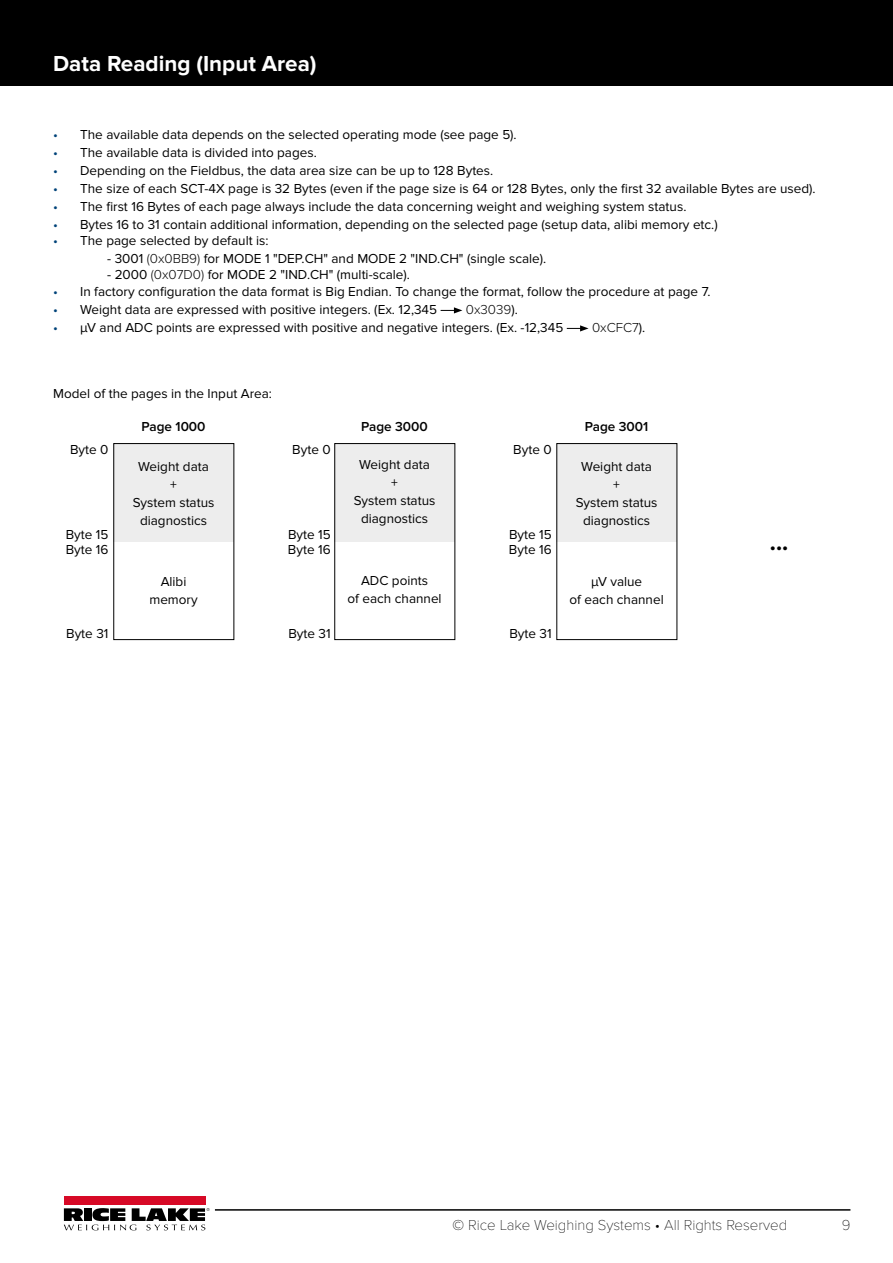
<style>
.page{position:relative;width:893px;height:1263px;background:#fff}
.page>*{position:absolute;margin:0;border:0;box-sizing:border-box;transform-origin:0 0}
.t1{font:700 24px "Proxima Nova";color:#000}
.Capitolo{font:700 22.5px "Proxima Nova";color:#fff}
.t2{font:100 15px "Proxima Nova T";color:#000}
.Testo_semplice{font:13.5px/18px "Proxima Nova";color:#000;text-align:center}
.t3{font:600 13.5px "Proxima Nova";color:#000}
.t4{font:300 13.5px "Proxima Nova";color:#000}
.s1{font-family:"Proxima Nova A";color:#004379}
.s2{font-weight:300}
.s3{font-weight:400}
</style>
<div class="page">
<div style="left:64px;top:1196px;width:141px;height:9px;background:#d70926"></div>
<svg style="left:64px;top:1208px;width:146px;height:22px"></svg>
<hr style="left:215px;top:1209px;width:635px;height:2px;background:#000">
<div style="left:0;top:0;width:893px;height:85px;background:#000"></div>
<div style="left:114px;top:443px;width:120px;height:99px;background:#ededed"></div>
<div style="left:113px;top:443px;width:121px;height:197px;border:1px solid #000"></div>
<div style="left:335px;top:443px;width:120px;height:99px;background:#ededed"></div>
<div style="left:334px;top:443px;width:121px;height:197px;border:1px solid #000"></div>
<div style="left:557px;top:443px;width:120px;height:99px;background:#ededed"></div>
<div style="left:556px;top:443px;width:121px;height:197px;border:1px solid #000"></div>
<svg style="left:441px;top:307px;width:21px;height:6px"></svg>
<svg style="left:567px;top:325px;width:22px;height:6px"></svg>
<p class="Capitolo" style="left:53px;top:50px;width:265px">Data Reading (Input Area)</p>
<p class="Testo_semplice" style="left:53px;top:126px;width:465px"><span class="s1">•</span> The available data depends on the selected operating mode (see page 5).</p>
<p class="Testo_semplice" style="left:53px;top:144px;width:265px"><span class="s1">•</span> The available data is divided into pages.</p>
<p class="Testo_semplice" style="left:53px;top:162px;width:442px"><span class="s1">•</span> Depending on the Fieldbus, the data area size can be up to 128 Bytes.</p>
<p class="Testo_semplice" style="left:53px;top:180px;width:764px"><span class="s1">•</span> The size of each SCT-4X page is 32 Bytes (even if the page size is 64 or 128 Bytes, only the first 32 available Bytes are used).</p>
<p class="Testo_semplice" style="left:53px;top:198px;width:635px"><span class="s1">•</span> The first 16 Bytes of each page always include the data concerning weight and weighing system status.</p>
<p class="Testo_semplice" style="left:53px;top:216px;width:666px"><span class="s1">•</span> Bytes 16 to 31 contain additional information, depending on the selected page (setup data, alibi memory etc.)</p>
<p class="Testo_semplice" style="left:53px;top:232px;width:217px"><span class="s1">•</span> The page selected by default is:</p>
<p class="Testo_semplice" style="left:107px;top:250px;width:441px">- 3001 <span class="s2">(0x0BB9)</span> for MODE 1 "DEP.CH" and MODE 2 "IND.CH" (single scale).</p>
<p class="Testo_semplice" style="left:107px;top:266px;width:304px">- 2000 <span class="s2">(0x07D0)</span> for MODE 2 "IND.CH" (multi-scale).</p>
<p class="Testo_semplice" style="left:53px;top:282px;width:659px"><span class="s1">•</span> In factory configuration the data format is Big Endian. To change the format, follow the procedure at page 7.</p>
<p class="Testo_semplice" style="left:53px;top:300px;width:385px"><span class="s1">•</span> Weight data are expressed with positive integers. (Ex. 12,345</p>
<p class="t4" style="left:466px;top:301px;width:53px">0x3039<span class="s3">).</span></p>
<p class="Testo_semplice" style="left:53px;top:318px;width:512px"><span class="s1">•</span> μV and ADC points are expressed with positive and negative integers. (Ex. -12,345</p>
<p class="t4" style="left:592px;top:319px;width:55px">0xCFC7<span class="s3">).</span></p>
<p class="Testo_semplice" style="left:53px;top:384px;width:220px">Model of the pages in the Input Area:</p>
<p class="t3" style="left:142px;top:419px;width:66px">Page 1000</p>
<p class="t3" style="left:361px;top:419px;width:68px">Page 3000</p>
<p class="t3" style="left:585px;top:419px;width:65px">Page 3001</p>
<p class="Testo_semplice" style="left:70px;top:441px;width:40px">Byte 0</p>
<p class="Testo_semplice" style="left:292px;top:441px;width:40px">Byte 0</p>
<p class="Testo_semplice" style="left:513px;top:441px;width:40px">Byte 0</p>
<p class="Testo_semplice" style="left:138px;top:457px;width:72px">Weight data</p>
<p class="Testo_semplice" style="left:170px;top:475px;width:8px">+</p>
<p class="Testo_semplice" style="left:133px;top:493px;width:83px">System status diagnostics</p>
<p class="Testo_semplice" style="left:359px;top:456px;width:72px">Weight data</p>
<p class="Testo_semplice" style="left:391px;top:474px;width:8px">+</p>
<p class="Testo_semplice" style="left:354px;top:492px;width:83px">System status diagnostics</p>
<p class="Testo_semplice" style="left:581px;top:457px;width:72px">Weight data</p>
<p class="Testo_semplice" style="left:613px;top:475px;width:8px">+</p>
<p class="Testo_semplice" style="left:576px;top:493px;width:83px">System status diagnostics</p>
<p class="Testo_semplice" style="left:66px;top:526px;width:44px">Byte 15</p>
<p class="Testo_semplice" style="left:66px;top:540px;width:44px">Byte 16</p>
<p class="Testo_semplice" style="left:288px;top:526px;width:44px">Byte 15</p>
<p class="Testo_semplice" style="left:288px;top:540px;width:44px">Byte 16</p>
<p class="Testo_semplice" style="left:509px;top:526px;width:44px">Byte 15</p>
<p class="Testo_semplice" style="left:509px;top:540px;width:44px">Byte 16</p>
<p class="t1" style="left:770px;top:529px;width:20px">...</p>
<p class="Testo_semplice" style="left:161px;top:573px;width:27px">Alibi</p>
<p class="Testo_semplice" style="left:149px;top:591px;width:50px">memory</p>
<p class="Testo_semplice" style="left:347px;top:572px;width:96px">ADC points<br>of each channel</p>
<p class="Testo_semplice" style="left:570px;top:573px;width:96px">μV value<br>of each channel</p>
<p class="Testo_semplice" style="left:66px;top:624px;width:44px">Byte 31</p>
<p class="Testo_semplice" style="left:288px;top:624px;width:44px">Byte 31</p>
<p class="Testo_semplice" style="left:509px;top:624px;width:44px">Byte 31</p>
<p class="t2" style="left:453px;top:1214px;width:336px">© Rice Lake Weighing Systems • All Rights Reserved</p>
<p class="t2" style="left:842px;top:1214px;width:10px">9</p>
</div>
